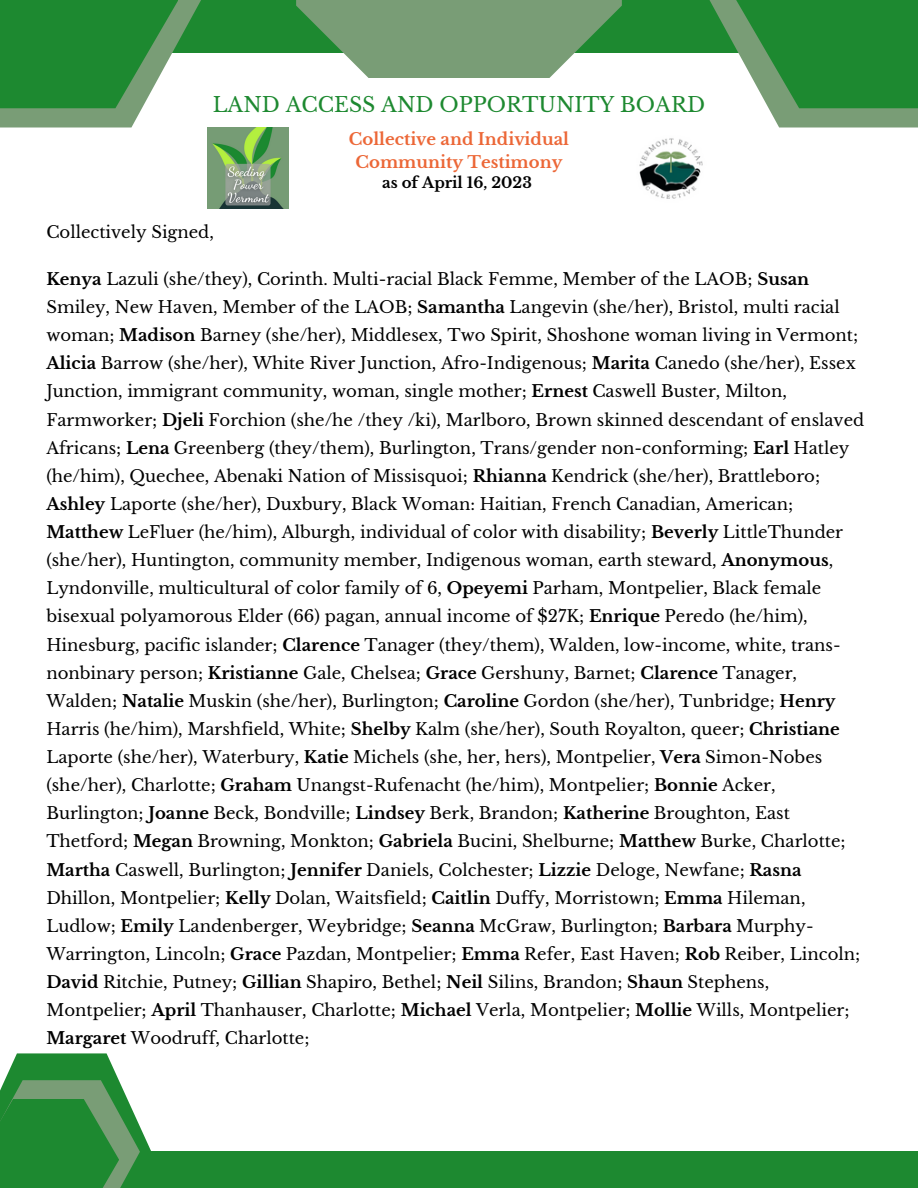
<style>
.page{position:relative;width:918px;height:1188px;background:#fff}
.page>*{position:absolute;margin:0;border:0;box-sizing:border-box;transform-origin:0 0}
.t1{font:20.4px "Libre Baskerville";color:#1d8930}
.t2{font:16.5px/28.2px "Libre Baskerville";color:#000}
.t3{font:700 16.5px/22.5px "Libre Baskerville";color:#ec6737;text-align:center}
.t4{font:700 15px "Libre Baskerville";color:#000}
.s1{font-weight:700}
</style>
<div class="page">
<div style="left:0;top:0;width:918px;height:52px;background:#1d8930"></div>
<svg style="left:0;top:0;width:201px;height:128px;fill:#799d76"></svg>
<svg style="left:0;top:0;width:178px;height:108px;fill:#1d8930"></svg>
<svg style="left:709px;top:0;width:209px;height:128px;fill:#799d76"></svg>
<svg style="left:736px;top:0;width:182px;height:108px;fill:#1d8930"></svg>
<svg style="left:296px;top:0;width:326px;height:78px;fill:#799d76"></svg>
<svg style="left:5px;top:1053px;width:146px;height:99px;fill:#1d8930"></svg>
<div style="left:0;top:1152px;width:918px;height:36px;background:#1d8930"></div>
<svg style="left:0;top:1080px;width:140px;height:108px"></svg>
<div style="left:0;top:1099px;width:119px;height:89px;background:#1d8930"></div>
<img style="left:207px;top:128px;width:81px;height:81px">
<img style="left:639px;top:138px;width:64px;height:61px">
<p class="t1" style="left:213px;top:92px;width:494px">LAND ACCESS AND OPPORTUNITY BOARD</p>
<p class="t3" style="left:349px;top:128px;width:222px">Collective and Individual<br>Community Testimony</p>
<p class="t4" style="left:382px;top:173px;width:151px">as of April 16, 2023</p>
<p class="t2" style="left:46px;top:218px;width:169px">Collectively Signed,</p>
<p class="t2" style="left:46px;top:265px;width:819px"><span class="s1">Kenya</span> Lazuli (she/they), Corinth. Multi-racial Black Femme, Member of the LAOB; <span class="s1">Susan </span>Smiley, New Haven, Member of the LAOB; <span class="s1">Samantha</span> Langevin (she/her), Bristol, multi racial woman; <span class="s1">Madison</span> Barney (she/her), Middlesex, Two Spirit, Shoshone woman living in Vermont; <span class="s1">Alicia</span> Barrow (she/her), White River Junction, Afro-Indigenous; <span class="s1">Marita</span> Canedo (she/her), Essex Junction, immigrant community, woman, single mother; <span class="s1">Ernest</span> Caswell Buster, Milton, Farmworker; <span class="s1">Djeli</span> Forchion (she/he /they /ki), Marlboro, Brown skinned descendant of enslaved Africans; <span class="s1">Lena</span> Greenberg (they/them), Burlington, Trans/gender non-conforming; <span class="s1">Earl</span> Hatley (he/him), Quechee, Abenaki Nation of Missisquoi; <span class="s1">Rhianna</span> Kendrick (she/her), Brattleboro; <span class="s1">Ashley</span> Laporte (she/her), Duxbury, Black Woman: Haitian, French Canadian, American; <span class="s1">Matthew</span> LeFluer (he/him), Alburgh, individual of color with disability; <span class="s1">Beverly</span> LittleThunder (she/her), Huntington, community member, Indigenous woman, earth steward, <span class="s1">Anonymous</span>, Lyndonville, multicultural of color family of 6, <span class="s1">Opeyemi</span> Parham, Montpelier, Black female bisexual polyamorous Elder (66) pagan, annual income of $27K; <span class="s1">Enrique</span> Peredo (he/him), Hinesburg, pacific islander; <span class="s1">Clarence</span> Tanager (they/them), Walden, low-income, white, trans&shy;nonbinary person; <span class="s1">Kristianne</span> Gale, Chelsea; <span class="s1">Grace</span> Gershuny, Barnet; <span class="s1">Clarence</span> Tanager, Walden; <span class="s1">Natalie</span> Muskin (she/her), Burlington; <span class="s1">Caroline</span> Gordon (she/her), Tunbridge; <span class="s1">Henry </span>Harris (he/him), Marshfield, White; <span class="s1">Shelby</span> Kalm (she/her), South Royalton, queer; <span class="s1">Christiane </span>Laporte (she/her), Waterbury, <span class="s1">Katie</span> Michels (she, her, hers), Montpelier, <span class="s1">Vera</span> Simon-Nobes (she/her), Charlotte; <span class="s1">Graham</span> Unangst-Rufenacht (he/him), Montpelier; <span class="s1">Bonnie</span> Acker, Burlington; <span class="s1">Joanne</span> Beck, Bondville; <span class="s1">Lindsey</span> Berk, Brandon; <span class="s1">Katherine</span> Broughton, East Thetford; <span class="s1">Megan</span> Browning, Monkton; <span class="s1">Gabriela</span> Bucini, Shelburne; <span class="s1">Matthew</span> Burke, Charlotte; <span class="s1">Martha</span> Caswell, Burlington; <span class="s1">Jennifer</span> Daniels, Colchester; <span class="s1">Lizzie</span> Deloge, Newfane; <span class="s1">Rasna </span>Dhillon, Montpelier; <span class="s1">Kelly</span> Dolan, Waitsfield; <span class="s1">Caitlin</span> Duffy, Morristown; <span class="s1">Emma</span> Hileman, Ludlow; <span class="s1">Emily</span> Landenberger, Weybridge; <span class="s1">Seanna</span> McGraw, Burlington; <span class="s1">Barbara</span> Murphy-Warrington, Lincoln; <span class="s1">Grace</span> Pazdan, Montpelier; <span class="s1">Emma</span> Refer, East Haven; <span class="s1">Rob</span> Reiber, Lincoln; <span class="s1">David</span> Ritchie, Putney; <span class="s1">Gillian</span> Shapiro, Bethel; <span class="s1">Neil</span> Silins, Brandon; <span class="s1">Shaun</span> Stephens, Montpelier; <span class="s1">April</span> Thanhauser, Charlotte; <span class="s1">Michael</span> Verla, Montpelier; <span class="s1">Mollie</span> Wills, Montpelier; <span class="s1">Margaret</span> Woodruff, Charlotte;</p>
</div>
